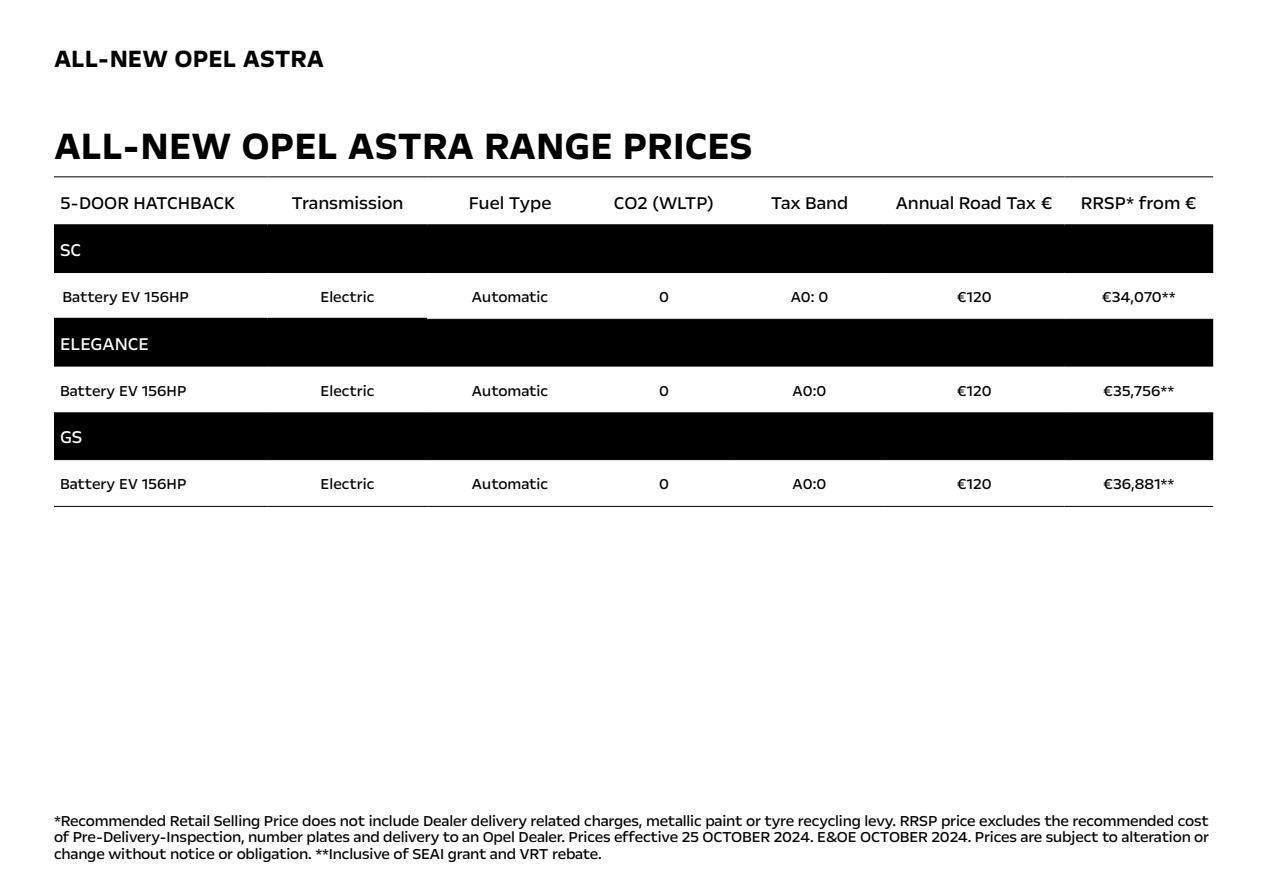
<style>
.page{position:relative;width:1263px;height:893px;background:#fff}
.page>*{position:absolute;margin:0;border:0;box-sizing:border-box;transform-origin:0 0}
.t1{font:700 42px "Opel Next";color:#000}
.t2{font:700 27px "Opel Next";color:#000}
.t3{font:19.5px "Opel Next";color:#000}
.t4{font:19.5px "Opel Next";color:#fff}
.t5{font:16.5px/16.5px "Opel Next";color:#000;text-align:justify}
</style>
<div class="page">
<svg style="left:54px;top:227px;width:1159px;height:232px;fill:#000"></svg>
<hr style="left:54px;top:176px;width:214px;height:1px;background:#000">
<hr style="left:268px;top:176px;width:159px;height:1px;background:#000">
<hr style="left:427px;top:176px;width:166px;height:1px;background:#000">
<hr style="left:593px;top:176px;width:142px;height:1px;background:#000">
<hr style="left:735px;top:176px;width:149px;height:1px;background:#000">
<hr style="left:884px;top:176px;width:180px;height:1px;background:#000">
<hr style="left:1064px;top:176px;width:149px;height:1px;background:#000">
<hr style="left:54px;top:224px;width:214px;height:3px;background:#000">
<hr style="left:268px;top:224px;width:159px;height:3px;background:#000">
<hr style="left:427px;top:224px;width:166px;height:3px;background:#000">
<hr style="left:593px;top:224px;width:142px;height:3px;background:#000">
<hr style="left:735px;top:224px;width:149px;height:3px;background:#000">
<hr style="left:884px;top:224px;width:180px;height:3px;background:#000">
<hr style="left:1064px;top:224px;width:149px;height:3px;background:#000">
<hr style="left:54px;top:318px;width:214px;height:3px;background:#000">
<hr style="left:268px;top:318px;width:159px;height:3px;background:#000">
<hr style="left:54px;top:272px;width:214px;height:1px;background:#000">
<hr style="left:268px;top:272px;width:159px;height:1px;background:#000">
<hr style="left:427px;top:272px;width:166px;height:1px;background:#000">
<hr style="left:593px;top:272px;width:142px;height:1px;background:#000">
<hr style="left:735px;top:272px;width:149px;height:1px;background:#000">
<hr style="left:884px;top:272px;width:180px;height:1px;background:#000">
<hr style="left:1064px;top:272px;width:149px;height:1px;background:#000">
<hr style="left:427px;top:319px;width:166px;height:1px;background:#000">
<hr style="left:593px;top:319px;width:142px;height:1px;background:#000">
<hr style="left:735px;top:319px;width:149px;height:1px;background:#000">
<hr style="left:884px;top:319px;width:180px;height:1px;background:#000">
<hr style="left:1064px;top:319px;width:149px;height:1px;background:#000">
<hr style="left:54px;top:366px;width:214px;height:1px;background:#000">
<hr style="left:268px;top:366px;width:159px;height:1px;background:#000">
<hr style="left:427px;top:366px;width:166px;height:1px;background:#000">
<hr style="left:593px;top:366px;width:142px;height:1px;background:#000">
<hr style="left:735px;top:366px;width:149px;height:1px;background:#000">
<hr style="left:884px;top:366px;width:180px;height:1px;background:#000">
<hr style="left:1064px;top:366px;width:149px;height:1px;background:#000">
<hr style="left:54px;top:412px;width:214px;height:1px;background:#000">
<hr style="left:268px;top:412px;width:159px;height:1px;background:#000">
<hr style="left:427px;top:412px;width:166px;height:1px;background:#000">
<hr style="left:593px;top:412px;width:142px;height:1px;background:#000">
<hr style="left:735px;top:412px;width:149px;height:1px;background:#000">
<hr style="left:884px;top:412px;width:180px;height:1px;background:#000">
<hr style="left:1064px;top:412px;width:149px;height:1px;background:#000">
<hr style="left:54px;top:459px;width:214px;height:1px;background:#000">
<hr style="left:268px;top:459px;width:159px;height:1px;background:#000">
<hr style="left:427px;top:459px;width:166px;height:1px;background:#000">
<hr style="left:593px;top:459px;width:142px;height:1px;background:#000">
<hr style="left:735px;top:459px;width:149px;height:1px;background:#000">
<hr style="left:884px;top:459px;width:180px;height:1px;background:#000">
<hr style="left:1064px;top:459px;width:149px;height:1px;background:#000">
<hr style="left:54px;top:506px;width:214px;height:1px;background:#000">
<hr style="left:268px;top:506px;width:159px;height:1px;background:#000">
<hr style="left:427px;top:506px;width:166px;height:1px;background:#000">
<hr style="left:593px;top:506px;width:142px;height:1px;background:#000">
<hr style="left:735px;top:506px;width:149px;height:1px;background:#000">
<hr style="left:884px;top:506px;width:180px;height:1px;background:#000">
<hr style="left:1064px;top:506px;width:149px;height:1px;background:#000">
<h2 class="t2" style="left:54px;top:42px;width:272px">ALL-NEW OPEL ASTRA</h2>
<h1 class="t1" style="left:54px;top:120px;width:700px">ALL-NEW OPEL ASTRA RANGE PRICES</h1>
<p class="t3" style="left:60px;top:190px;width:177px">5-DOOR HATCHBACK</p>
<p class="t3" style="left:291px;top:190px;width:113px">Transmission</p>
<p class="t3" style="left:469px;top:190px;width:84px">Fuel Type</p>
<p class="t3" style="left:614px;top:190px;width:102px">CO2 (WLTP)</p>
<p class="t3" style="left:771px;top:190px;width:79px">Tax Band</p>
<p class="t3" style="left:896px;top:190px;width:158px">Annual Road Tax €</p>
<p class="t3" style="left:1081px;top:190px;width:117px">RRSP* from €</p>
<p class="t4" style="left:60px;top:238px;width:23px">SC</p>
<p class="t5" style="left:63px;top:288px;width:128px">Battery EV 156HP</p>
<p class="t5" style="left:320px;top:288px;width:55px">Electric</p>
<p class="t5" style="left:472px;top:288px;width:78px">Automatic</p>
<p class="t5" style="left:659px;top:288px;width:11px">0</p>
<p class="t5" style="left:791px;top:288px;width:39px">A0: 0</p>
<p class="t5" style="left:957px;top:288px;width:36px">€120</p>
<p class="t5" style="left:1102px;top:288px;width:75px">€34,070**</p>
<p class="t4" style="left:60px;top:332px;width:91px">ELEGANCE</p>
<p class="t5" style="left:60px;top:382px;width:128px">Battery EV 156HP</p>
<p class="t5" style="left:320px;top:382px;width:55px">Electric</p>
<p class="t5" style="left:472px;top:382px;width:78px">Automatic</p>
<p class="t5" style="left:659px;top:382px;width:11px">0</p>
<p class="t5" style="left:793px;top:382px;width:35px">A0:0</p>
<p class="t5" style="left:957px;top:382px;width:36px">€120</p>
<p class="t5" style="left:1103px;top:382px;width:73px">€35,756**</p>
<p class="t4" style="left:60px;top:425px;width:24px">GS</p>
<p class="t5" style="left:60px;top:475px;width:128px">Battery EV 156HP</p>
<p class="t5" style="left:320px;top:475px;width:55px">Electric</p>
<p class="t5" style="left:472px;top:475px;width:78px">Automatic</p>
<p class="t5" style="left:659px;top:475px;width:11px">0</p>
<p class="t5" style="left:793px;top:475px;width:35px">A0:0</p>
<p class="t5" style="left:957px;top:475px;width:36px">€120</p>
<p class="t5" style="left:1103px;top:475px;width:73px">€36,881**</p>
<p class="t5" style="left:54px;top:812px;width:1156px">*Recommended Retail Selling Price does not include Dealer delivery related charges, metallic paint or tyre recycling levy. RRSP price excludes the recommended cost of Pre-Delivery-Inspection, number plates and delivery to an Opel Dealer. Prices effective 25 OCTOBER 2024. E&amp;OE OCTOBER 2024. Prices are subject to alteration or change without notice or obligation. **Inclusive of SEAI grant and VRT rebate.</p>
</div>
